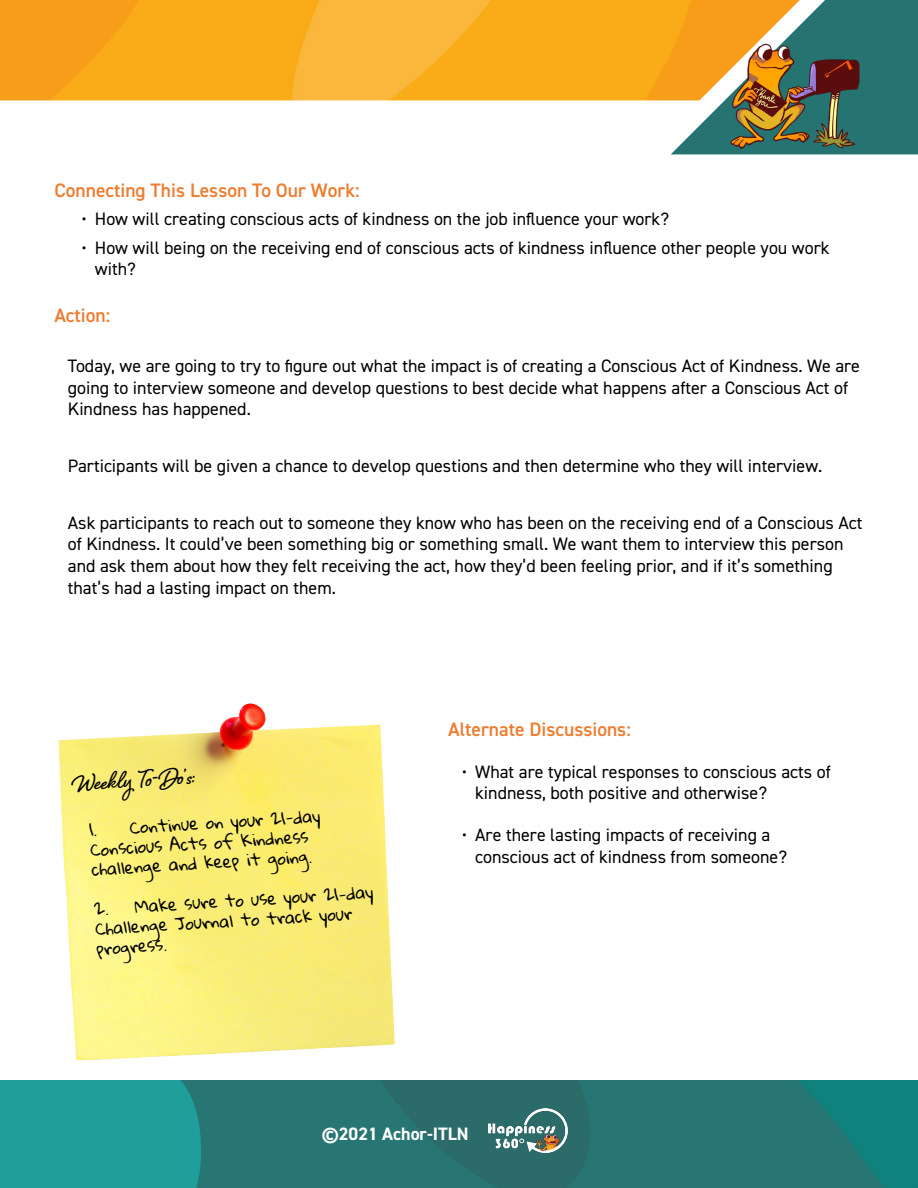
<style>
.page{position:relative;width:918px;height:1188px;background:#fff}
.page>*{position:absolute;margin:0;border:0;box-sizing:border-box;transform-origin:0 0}
.t1{font:700 30px "Shelby";color:#000}
.t2{font:600 19.5px "DIN2014";color:#ed7d31}
.t3{font:18px/21.6px "DIN2014";color:#000}
.t4{font:700 18px "DIN2014";color:#fff}
.t5{font:16.5px/19.8px "Gloria Hallelujah";color:#000}
</style>
<div class="page">
<img style="left:0;top:1080px;width:918px;height:108px">
<img style="left:0;top:0;width:671px;height:100px">
<img style="left:671px;top:0;width:247px;height:154px">
<img style="left:489px;top:1108px;width:79px;height:44px">
<img style="left:729px;top:43px;width:131px;height:105px">
<img style="left:54px;top:703px;width:353px;height:386px">
<p class="t2" style="left:54px;top:177px;width:307px">Connecting This Lesson To Our Work:</p>
<p class="t3" style="left:81px;top:208px;width:589px">• How will creating conscious acts of kindness on the job influence your work?</p>
<p class="t3" style="left:95px;top:236px;width:736px;text-indent:-14px">• How will being on the receiving end of conscious acts of kindness influence other people you work with?</p>
<p class="t2" style="left:54px;top:303px;width:57px">Action:</p>
<p class="t3" style="left:68px;top:355px;width:794px">Today, we are going to try to figure out what the impact is of creating a Conscious Act of Kindness. We are going to interview someone and develop questions to best decide what happens after a Conscious Act of<br>Kindness has happened.</p>
<p class="t3" style="left:68px;top:455px;width:756px">Participants will be given a chance to develop questions and then determine who they will interview.</p>
<p class="t3" style="left:68px;top:511px;width:796px">Ask participants to reach out to someone they know who has been on the receiving end of a Conscious Act of Kindness. It could’ve been something big or something small. We want them to interview this person and ask them about how they felt receiving the act, how they’d been feeling prior, and if it’s something that’s had a lasting impact on them.</p>
<h1 class="t1" style="left:72px;top:763px;width:123px;rotate:-4deg">Weekly To-Do’s:</h1>
<p class="t5" style="left:89px;top:820px;width:233px;rotate:-3deg">1. Continue on your 21-day<br>Conscious Acts of Kindness challenge and keep it going.</p>
<p class="t5" style="left:94px;top:898px;width:281px;line-height:20.4px;rotate:-3deg">2. Make sure to use your 21-day<br>Challenge Journal to track your progress.</p>
<p class="t2" style="left:448px;top:716px;width:184px">Alternate Discussions:</p>
<p class="t3" style="left:475px;top:761px;width:357px;text-indent:-14px">• What are typical responses to conscious acts of kindness, both positive and otherwise?</p>
<p class="t3" style="left:475px;top:824px;width:313px;text-indent:-14px">• Are there lasting impacts of receiving a conscious act of kindness from someone?</p>
<p class="t4" style="left:322px;top:1122px;width:148px">©2021 Achor-ITLN</p>
</div>
